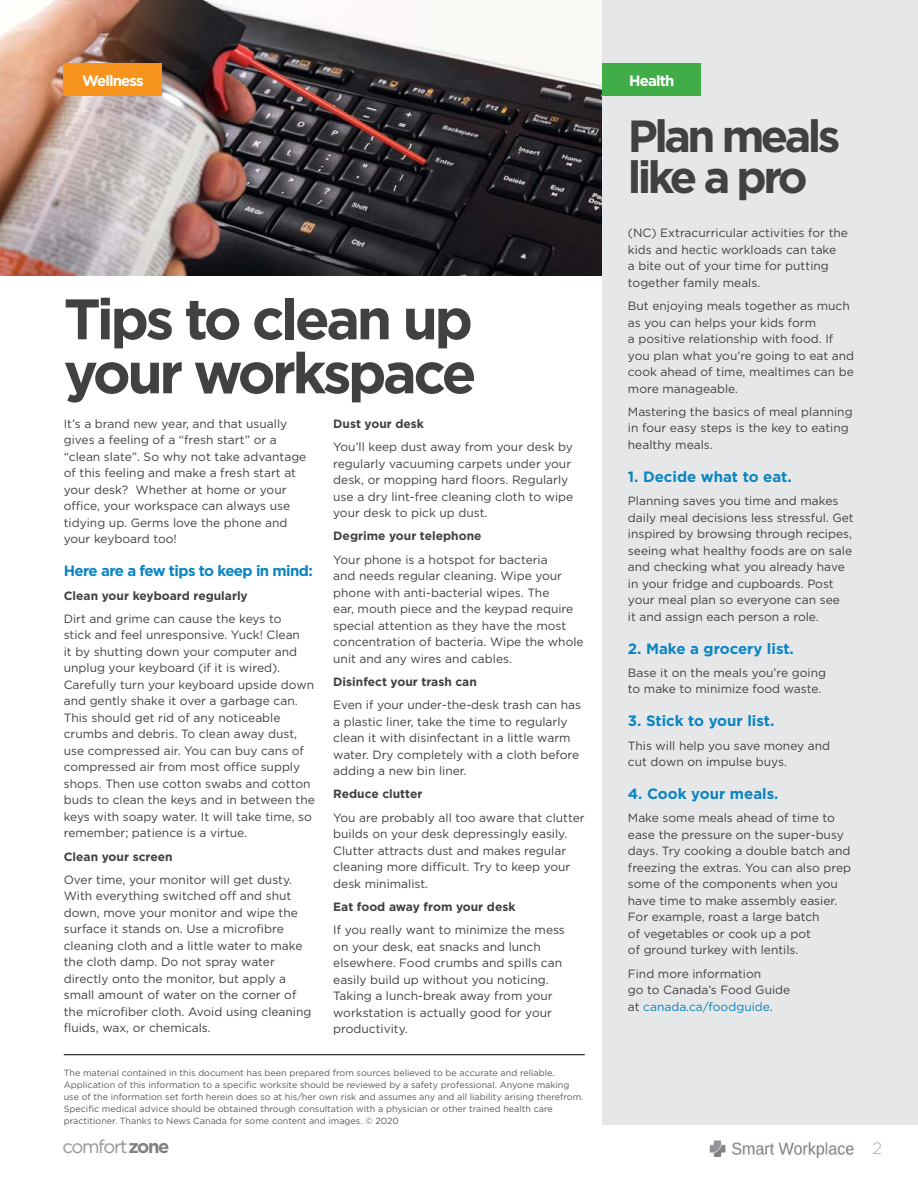
<style>
.page{position:relative;width:918px;height:1188px;background:#fff}
.page>*{position:absolute;margin:0;border:0;box-sizing:border-box;transform-origin:0 0}
.t1{font:700 57px/54px "Gotham";letter-spacing:-.06em;color:#414042}
.t2{font:700 45px/42px "Gotham";letter-spacing:-.08em;color:#414042}
.t3{font:18.45px "Gotham";letter-spacing:-.075em;color:#939598}
.t4{font:300 16.5px "Gotham";color:#a7a9ac}
.t5{font:700 15px "Gotham";color:#0b85c2}
.t6{font:700 15px "Gotham";letter-spacing:-.04em;color:#0b85c2}
.t7{font:700 15px "Gotham";letter-spacing:-.06em;color:#fff}
.t8{font:12px/16.5px "Gotham";color:#414042}
.t9{font:700 12px "Gotham";color:#414042}
.t10{font:9px/12px "Gotham";color:#58595b}
.s1{color:#0b85c2}
.s2{font-weight:700;color:#808285}
</style>
<div class="page">
<img style="left:709px;top:1141px;width:145px;height:18px">
<img style="left:0;top:0;width:603px;height:275px">
<div style="left:603px;top:0;width:315px;height:1124px;background:#e6e7e8"></div>
<hr style="left:64px;top:1054px;width:521px;height:1px;background:#000">
<div style="left:64px;top:64px;width:98px;height:32px;background:#f7941e"></div>
<div style="left:603px;top:64px;width:98px;height:32px;background:#41ad49"></div>
<p class="t7" style="left:82px;top:71px;width:63px">Wellness</p>
<p class="t7" style="left:629px;top:71px;width:47px">Health</p>
<h1 class="t1" style="left:64px;top:292px;width:414px">Tips to clean up your workspace</h1>
<p class="t8" style="left:64px;top:415px;width:244px">It’s a brand new year, and that usually gives a feeling of a “fresh start” or a “clean slate”. So why not take advantage of this feeling and make a fresh start at your desk? Whether at home or your office, your workspace can always use tidying up. Germs love the phone and your keyboard too!</p>
<p class="t6" style="left:64px;top:561px;width:251px">Here are a few tips to keep in mind:</p>
<p class="t9" style="left:64px;top:587px;width:186px">Clean your keyboard regularly</p>
<p class="t8" style="left:64px;top:610px;width:253px">Dirt and grime can cause the keys to<br>stick and feel unresponsive. Yuck! Clean<br>it by shutting down your computer and unplug your keyboard (if it is wired).<br>Carefully turn your keyboard upside down and gently shake it over a garbage can.<br>This should get rid of any noticeable crumbs and debris. To clean away dust, use compressed air. You can buy cans of compressed air from most office supply shops. Then use cotton swabs and cotton buds to clean the keys and in between the keys with soapy water. It will take time, so remember; patience is a virtue.</p>
<p class="t9" style="left:64px;top:848px;width:110px">Clean your screen</p>
<p class="t8" style="left:64px;top:871px;width:249px">Over time, your monitor will get dusty.<br>With everything switched off and shut down, move your monitor and wipe the surface it stands on. Use a microfibre cleaning cloth and a little water to make the cloth damp. Do not spray water directly onto the monitor, but apply a small amount of water on the corner of the microfiber cloth. Avoid using cleaning fluids, wax, or chemicals.</p>
<p class="t9" style="left:333px;top:416px;width:92px">Dust your desk</p>
<p class="t8" style="left:333px;top:438px;width:242px">You’ll keep dust away from your desk by regularly vacuuming carpets under your desk, or mopping hard floors. Regularly use a dry lint-free cleaning cloth to wipe your desk to pick up dust.</p>
<p class="t9" style="left:333px;top:528px;width:150px">Degrime your telephone</p>
<p class="t8" style="left:333px;top:551px;width:252px">Your phone is a hotspot for bacteria<br>and needs regular cleaning. Wipe your phone with anti-bacterial wipes. The<br>ear, mouth piece and the keypad require special attention as they have the most concentration of bacteria. Wipe the whole unit and any wires and cables.</p>
<p class="t9" style="left:333px;top:674px;width:145px">Disinfect your trash can</p>
<p class="t8" style="left:333px;top:696px;width:249px">Even if your under-the-desk trash can has a plastic liner, take the time to regularly clean it with disinfectant in a little warm water. Dry completely with a cloth before adding a new bin liner.</p>
<p class="t9" style="left:333px;top:786px;width:91px">Reduce clutter</p>
<p class="t8" style="left:333px;top:809px;width:253px">You are probably all too aware that clutter builds on your desk depressingly easily.<br>Clutter attracts dust and makes regular cleaning more difficult. Try to keep your desk minimalist.</p>
<p class="t9" style="left:333px;top:899px;width:184px">Eat food away from your desk</p>
<p class="t8" style="left:333px;top:921px;width:233px">If you really want to minimize the mess on your desk, eat snacks and lunch elsewhere. Food crumbs and spills can easily build up without you noticing.<br>Taking a lunch-break away from your workstation is actually good for your productivity.</p>
<p class="t10" style="left:64px;top:1067px;width:521px">The material contained in this document has been prepared from sources believed to be accurate and reliable.<br>Application of this information to a specific worksite should be reviewed by a safety professional. Anyone making use of the information set forth herein does so at his/her own risk and assumes any and all liability arising therefrom.<br>Specific medical advice should be obtained through consultation with a physician or other trained health care practitioner. Thanks to News Canada for some content and images. © 2020</p>
<h2 class="t2" style="left:628px;top:114px;width:214px">Plan meals like a pro</h2>
<p class="t8" style="left:628px;top:225px;width:222px">(NC) Extracurricular activities for the kids and hectic workloads can take<br>a bite out of your time for putting together family meals.</p>
<p class="t8" style="left:628px;top:297px;width:228px">But enjoying meals together as much as you can helps your kids form<br>a positive relationship with food. If you plan what you’re going to eat and cook ahead of time, mealtimes can be more manageable.</p>
<p class="t8" style="left:628px;top:403px;width:226px">Mastering the basics of meal planning in four easy steps is the key to eating healthy meals.</p>
<p class="t5" style="left:628px;top:467px;width:165px">1. Decide what to eat.</p>
<p class="t8" style="left:628px;top:492px;width:227px">Planning saves you time and makes daily meal decisions less stressful. Get inspired by browsing through recipes, seeing what healthy foods are on sale and checking what you already have in your fridge and cupboards. Post your meal plan so everyone can see<br>it and assign each person a role.</p>
<p class="t5" style="left:628px;top:638px;width:168px">2. Make a grocery list.</p>
<p class="t8" style="left:628px;top:664px;width:200px">Base it on the meals you’re going to make to minimize food waste.</p>
<p class="t5" style="left:628px;top:711px;width:148px">3. Stick to your list.</p>
<p class="t8" style="left:628px;top:737px;width:204px">This will help you save money and cut down on impulse buys.</p>
<p class="t5" style="left:628px;top:784px;width:152px">4. Cook your meals.</p>
<p class="t8" style="left:628px;top:810px;width:225px">Make some meals ahead of time to ease the pressure on the super-busy days. Try cooking a double batch and freezing the extras. You can also prep some of the components when you have time to make assembly easier.<br>For example, roast a large batch<br>of vegetables or cook up a pot<br>of ground turkey with lentils.</p>
<p class="t8" style="left:628px;top:965px;width:164px">Find more information<br>go to Canada’s Food Guide at <span class="s1">canada.ca/foodguide</span>.</p>
<h3 class="t3" style="left:63px;top:1135px;width:108px">comfort<span class="s2">zone</span></h3>
<h3 class="t4" style="left:873px;top:1137px;width:11px">2</h3>
</div>
